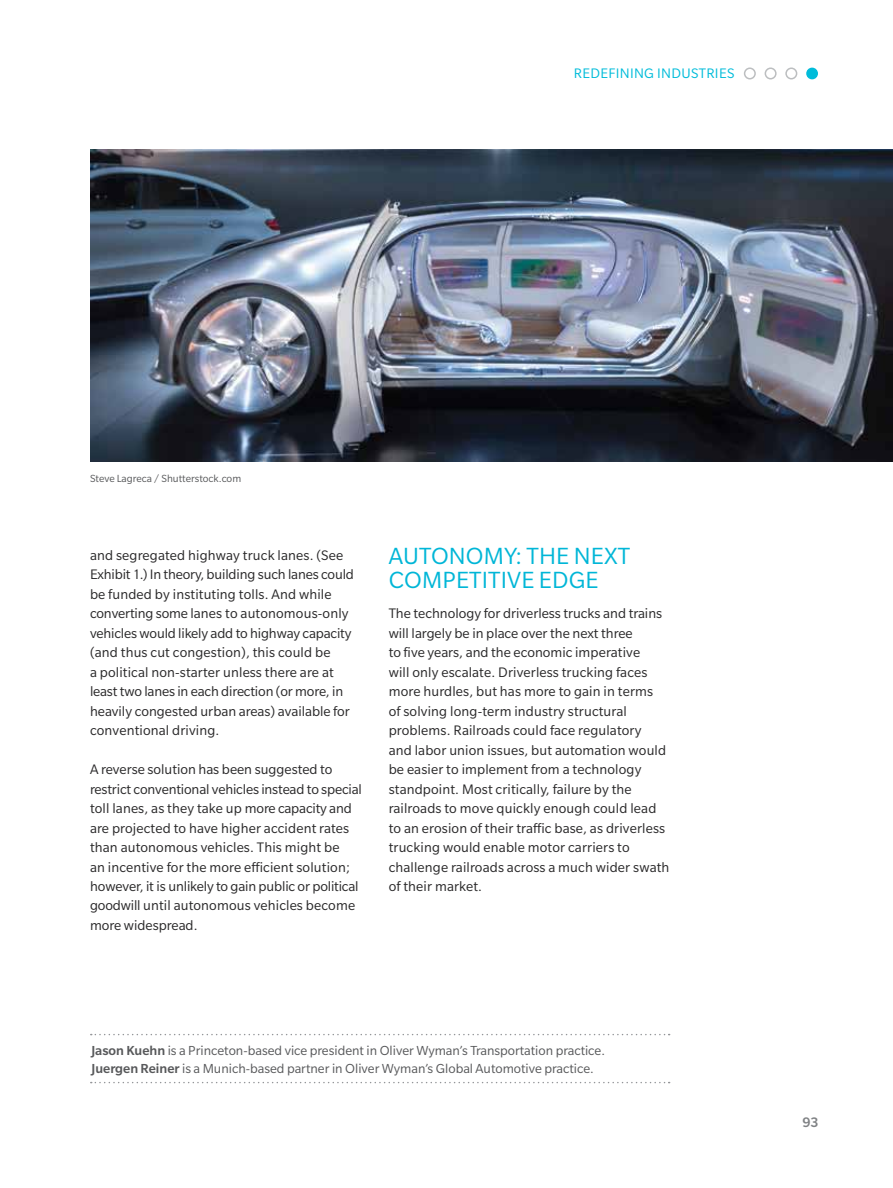
<style>
.page{position:relative;width:893px;height:1188px;background:#fff}
.page>*{position:absolute;margin:0;border:0;box-sizing:border-box;transform-origin:0 0}
.t1{font:25.5px/24px "Slate Pro";letter-spacing:.005em;color:#00b6d7}
.t2{font:15px/19.5px "Slate Pro";letter-spacing:.01em;color:#292829}
.t3{font:15px "Slate Pro";letter-spacing:.02em;color:#00bcda}
.t4{font:500 15px "Slate Pro";color:#808285}
.t5{font:14.25px/18px "Slate Pro";color:#58595b}
.t6{font:11.25px "Slate Pro";color:#58595b}
.s1{font-weight:500}
</style>
<div class="page">
<svg style="left:91px;top:1034px;width:579px;height:1px"></svg>
<svg style="left:91px;top:1082px;width:579px;height:1px"></svg>
<img style="left:90px;top:150px;width:803px;height:312px">
<div style="left:744px;top:68px;width:12px;height:11px;border:2px solid #bcbec0;border-radius:50%"></div>
<div style="left:765px;top:68px;width:12px;height:11px;border:2px solid #bcbec0;border-radius:50%"></div>
<div style="left:785px;top:68px;width:12px;height:11px;border:2px solid #bcbec0;border-radius:50%"></div>
<div style="left:807px;top:68px;width:10px;height:11px;background:#00bcda;border-radius:50%"></div>
<div style="left:806px;top:68px;width:12px;height:11px;border:2px solid #00bcda;border-radius:50%"></div>
<p class="t3" style="left:574px;top:66px;width:162px">REDEFINING INDUSTRIES</p>
<p class="t6" style="left:90px;top:472px;width:153px">Steve Lagreca / Shutterstock.com</p>
<p class="t2" style="left:90px;top:545px;width:265px">and segregated highway truck lanes. (See Exhibit 1.) In theory, building such lanes could be funded by instituting tolls. And while converting some lanes to autonomous-only vehicles would likely add to highway capacity (and thus cut congestion), this could be<br>a political non‑starter unless there are at least two lanes in each direction (or more, in heavily congested urban areas) available for conventional driving.</p>
<p class="t2" style="left:90px;top:759px;width:273px">A reverse solution has been suggested to restrict conventional vehicles instead to special toll lanes, as they take up more capacity and are projected to have higher accident rates than autonomous vehicles. This might be<br>an incentive for the more efficient solution; however, it is unlikely to gain public or political goodwill until autonomous vehicles become more widespread.</p>
<h1 class="t1" style="left:389px;top:544px;width:243px">AUTONOMY: THE NEXT<br>COMPETITIVE EDGE</h1>
<p class="t2" style="left:389px;top:603px;width:282px">The technology for driverless trucks and trains will largely be in place over the next three<br>to five years, and the economic imperative<br>will only escalate. Driverless trucking faces more hurdles, but has more to gain in terms<br>of solving long-term industry structural problems. Railroads could face regulatory<br>and labor union issues, but automation would be easier to implement from a technology standpoint. Most critically, failure by the railroads to move quickly enough could lead to an erosion of their traffic base, as driverless trucking would enable motor carriers to challenge railroads across a much wider swath of their market.</p>
<p class="t5" style="left:92px;top:1041px;width:515px"><span class="s1">Jason Kuehn</span> is a Princeton-based vice president in Oliver Wyman’s Transportation practice.<br><span class="s1">Juergen Reiner</span> is a Munich-based partner in Oliver Wyman’s Global Automotive practice.</p>
<p class="t4" style="left:802px;top:1114px;width:18px">93</p>
</div>
